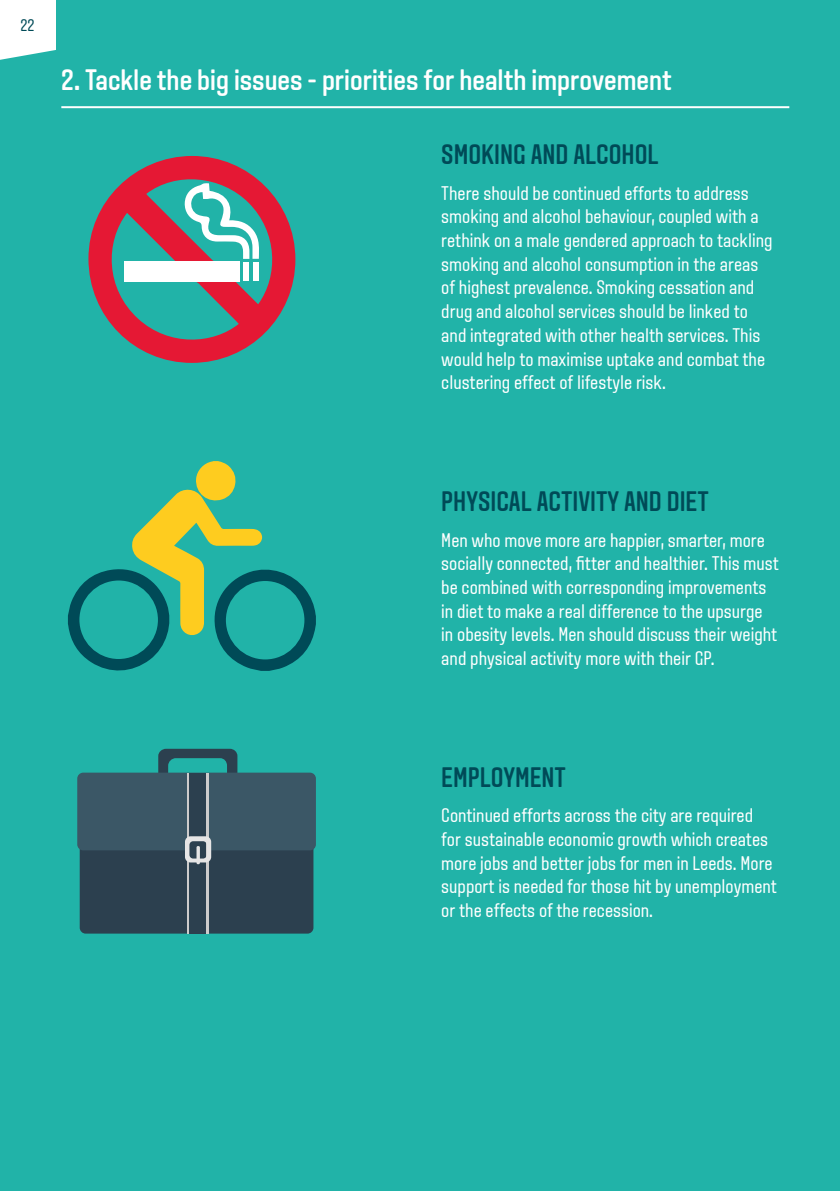
<style>
.page{position:relative;width:840px;height:1191px;background:#fff}
.page>*{position:absolute;margin:0;border:0;box-sizing:border-box;transform-origin:0 0}
.t1{font:500 29.6px "Aveny TLBU";color:#fff}
.t2{font:500 28.2px "Aveny TLBU";color:#004a57}
.t3{font:19.8px/23.6px "Aveny TLBU";color:#fff}
.t4{font:17px "Aveny TLBU";color:#004a57}
</style>
<div class="page">
<div style="left:0;top:0;width:839px;height:1191px;background:#21b3a8"></div>
<svg style="left:0;top:0;width:56px;height:60px;background:#ecf8f7"></svg>
<hr style="left:61px;top:106px;width:727px;height:2px;background:#fff">
<svg style="left:88px;top:156px;width:207px;height:207px"></svg>
<svg style="left:184px;top:183px;width:76px;height:76px"></svg>
<div style="left:243px;top:262px;width:6px;height:18px;background:#fff"></div>
<div style="left:253px;top:262px;width:5px;height:18px;background:#fff"></div>
<div style="left:124px;top:261px;width:115px;height:21px;background:#fff"></div>
<svg style="left:68px;top:461px;width:248px;height:210px"></svg>
<svg style="left:158px;top:749px;width:79px;height:23px"></svg>
<div style="left:80px;top:779px;width:233px;height:154px;background:#2c404f;border-radius:6px"></div>
<div style="left:77px;top:772px;width:239px;height:78px;background:#3b5766;border-radius:6px"></div>
<div style="left:187px;top:772px;width:21px;height:161px;background:#cdcccc"></div>
<div style="left:189px;top:772px;width:17px;height:161px;background:#2c404f"></div>
<svg style="left:185px;top:836px;width:26px;height:26px"></svg>
<svg style="left:196px;top:846px;width:4px;height:18px"></svg>
<p class="t4" style="left:20px;top:16px;width:16px">22</p>
<h1 class="t1" style="left:61px;top:63px;width:611px">2. Tackle the big issues - priorities for health improvement</h1>
<h2 class="t2" style="left:441px;top:138px;width:219px">SMOKING AND ALCOHOL</h2>
<p class="t3" style="left:441px;top:181px;width:332px">There should be continued efforts to address smoking and alcohol behaviour, coupled with a rethink on a male gendered approach to tackling smoking and alcohol consumption in the areas of highest prevalence. Smoking cessation and drug and alcohol services should be linked to and integrated with other health services. This would help to maximise uptake and combat the clustering effect of lifestyle risk.</p>
<h2 class="t2" style="left:441px;top:485px;width:269px">PHYSICAL ACTIVITY AND DIET</h2>
<p class="t3" style="left:441px;top:528px;width:339px">Men who move more are happier, smarter, more socially connected, fitter and healthier. This must be combined with corresponding improvements in diet to make a real difference to the upsurge in obesity levels. Men should discuss their weight and physical activity more with their GP.</p>
<h2 class="t2" style="left:441px;top:761px;width:126px">EMPLOYMENT</h2>
<p class="t3" style="left:441px;top:804px;width:337px">Continued efforts across the city are required for sustainable economic growth which creates more jobs and better jobs for men in Leeds. More support is needed for those hit by unemployment or the effects of the recession.</p>
</div>
